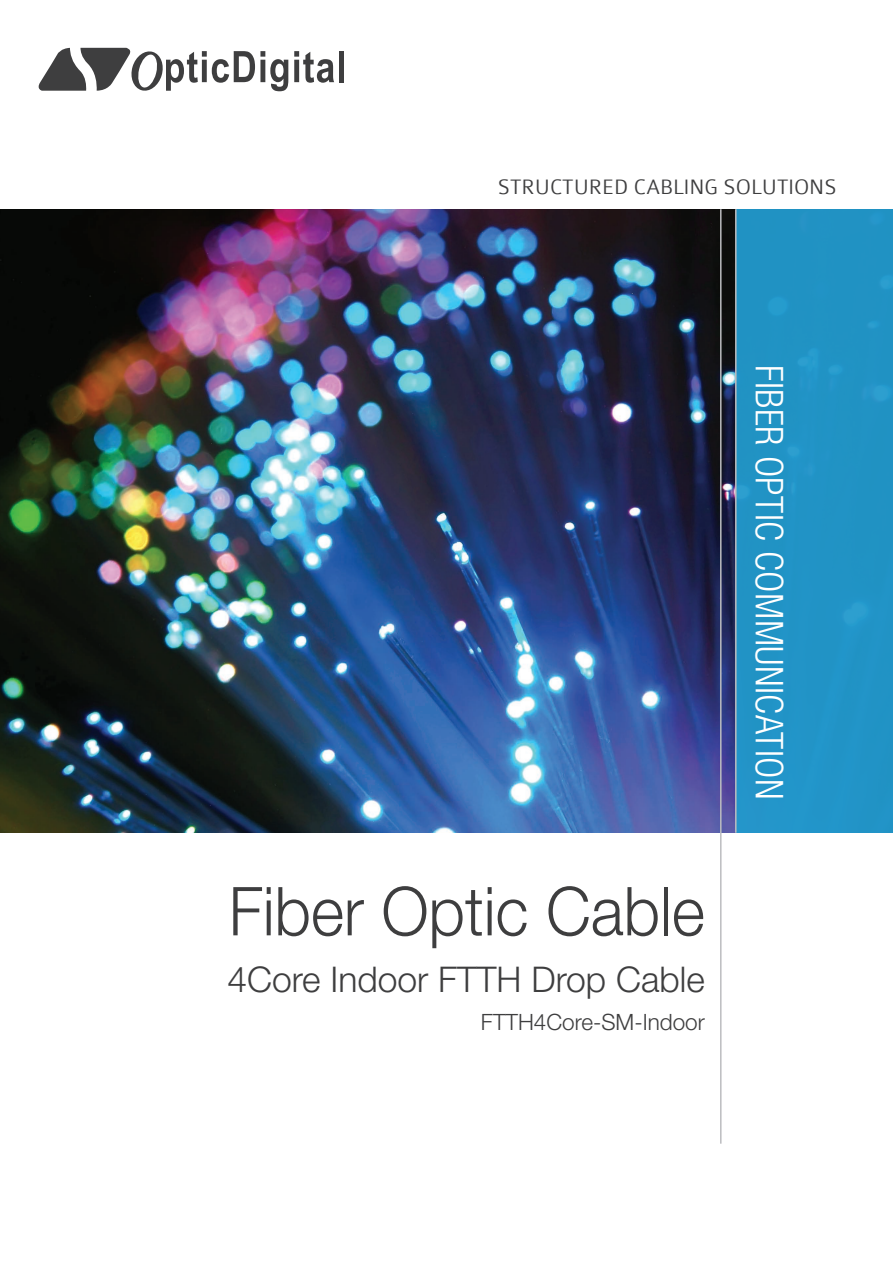
<style>
.page{position:relative;width:893px;height:1263px;background:#fff}
.page>*{position:absolute;margin:0;border:0;box-sizing:border-box;transform-origin:0 0}
.t1{font:300 67.5px "Helvetica Neue LT Std";color:#3e3e3f;scale:.94 1}
.t2{font:300 condensed 38.4px "Helvetica Neue LT Std";letter-spacing:.01em;color:#fff}
.t3{font:300 35.4px "Helvetica Neue LT Std";color:#3e3e3f}
.t4{font:300 22.5px "Colaborate";color:#3e3e3f}
.t5{font:300 22.5px "Helvetica Neue LT Std";color:#3e3e3f}
</style>
<div class="page">
<img style="left:0;top:209px;width:735px;height:624px">
<div style="left:736px;top:209px;width:157px;height:624px;background:#2193c4"></div>
<svg style="left:294px;top:51px;width:40px;height:32px"></svg>
<div style="left:339px;top:51px;width:5px;height:31px;background:#3e3e3f"></div>
<svg style="left:38px;top:48px;width:250px;height:44px"></svg>
<hr style="left:735px;top:209px;width:1px;height:624px;background:#bcbdc0">
<hr style="left:720px;top:209px;width:2px;height:935px;background:#bcbdc0">
<p class="t4" style="left:498px;top:175px;width:341px">STRUCTURED CABLING SOLUTIONS</p>
<h1 class="t1" style="left:229px;top:870px;width:508px">Fiber Optic Cable</h1>
<h3 class="t3" style="left:227px;top:958px;width:479px">4Core Indoor FTTH Drop Cable</h3>
<p class="t5" style="left:481px;top:1008px;width:225px">FTTH4Core-SM-Indoor</p>
<h2 class="t2" style="left:791px;top:365px;width:435px;rotate:90deg">FIBER OPTIC COMMUNICATION</h2>
</div>
